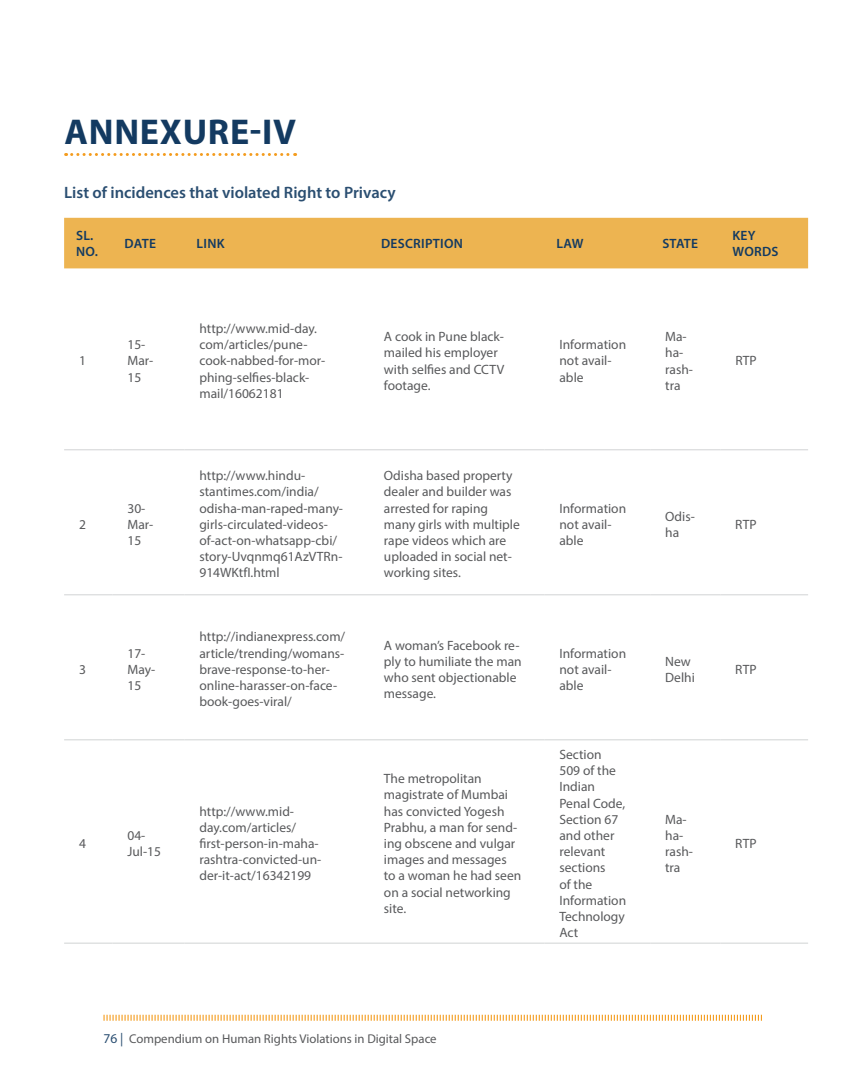
<style>
.page{position:relative;width:864px;height:1080px;background:#fff}
.page>*{position:absolute;margin:0;border:0;box-sizing:border-box;transform-origin:0 0}
.t1{font:700 36px "Myriad Pro";letter-spacing:.02em;color:#133a61}
.t2{font:600 16.5px "Myriad Pro";color:#2a4e71}
.t3{font:13.5px/16.2px "Myriad Pro";color:#58595b}
.t4{font:600 13.5px/16.5px "Myriad Pro";letter-spacing:.02em;color:#133a61}
.t5{font:12.75px "Myriad Pro";color:#58595b}
.s1{font-size:13.5px;color:#2a4e71}
</style>
<div class="page">
<svg style="left:103px;top:1014px;width:659px;height:7px"></svg>
<svg style="left:66px;top:153px;width:230px;height:3px"></svg>
<div style="left:64px;top:218px;width:744px;height:50px;background:#edb451"></div>
<hr style="left:64px;top:449px;width:48px;height:1px;background:#d1d3d4">
<hr style="left:112px;top:449px;width:72px;height:1px;background:#d1d3d4">
<hr style="left:184px;top:449px;width:185px;height:1px;background:#d1d3d4">
<hr style="left:369px;top:449px;width:175px;height:1px;background:#d1d3d4">
<hr style="left:544px;top:449px;width:106px;height:1px;background:#d1d3d4">
<hr style="left:650px;top:449px;width:70px;height:1px;background:#d1d3d4">
<hr style="left:720px;top:449px;width:88px;height:1px;background:#d1d3d4">
<hr style="left:64px;top:594px;width:48px;height:1px;background:#d1d3d4">
<hr style="left:112px;top:594px;width:72px;height:1px;background:#d1d3d4">
<hr style="left:184px;top:594px;width:185px;height:1px;background:#d1d3d4">
<hr style="left:369px;top:594px;width:175px;height:1px;background:#d1d3d4">
<hr style="left:544px;top:594px;width:106px;height:1px;background:#d1d3d4">
<hr style="left:650px;top:594px;width:70px;height:1px;background:#d1d3d4">
<hr style="left:720px;top:594px;width:88px;height:1px;background:#d1d3d4">
<hr style="left:64px;top:739px;width:48px;height:1px;background:#d1d3d4">
<hr style="left:112px;top:739px;width:72px;height:1px;background:#d1d3d4">
<hr style="left:184px;top:739px;width:185px;height:1px;background:#d1d3d4">
<hr style="left:369px;top:739px;width:175px;height:1px;background:#d1d3d4">
<hr style="left:544px;top:739px;width:106px;height:1px;background:#d1d3d4">
<hr style="left:650px;top:739px;width:70px;height:1px;background:#d1d3d4">
<hr style="left:720px;top:739px;width:88px;height:1px;background:#d1d3d4">
<hr style="left:64px;top:943px;width:48px;height:1px;background:#d1d3d4">
<hr style="left:112px;top:943px;width:72px;height:1px;background:#d1d3d4">
<hr style="left:184px;top:943px;width:185px;height:1px;background:#d1d3d4">
<hr style="left:369px;top:943px;width:175px;height:1px;background:#d1d3d4">
<hr style="left:544px;top:943px;width:106px;height:1px;background:#d1d3d4">
<hr style="left:650px;top:943px;width:70px;height:1px;background:#d1d3d4">
<hr style="left:720px;top:943px;width:88px;height:1px;background:#d1d3d4">
<h1 class="t1" style="left:64px;top:108px;width:215px">ANNEXURE-IV</h1>
<p class="t2" style="left:64px;top:182px;width:333px">List of incidences that violated Right to Privacy</p>
<p class="t4" style="left:76px;top:227px;width:23px">Sl.<br>No.</p>
<p class="t4" style="left:125px;top:235px;width:33px">Date</p>
<p class="t4" style="left:197px;top:235px;width:30px">Link</p>
<p class="t4" style="left:381px;top:235px;width:81px">Description</p>
<p class="t4" style="left:557px;top:235px;width:28px">Law</p>
<p class="t4" style="left:662px;top:235px;width:37px">State</p>
<p class="t4" style="left:732px;top:227px;width:31px">Key<br>Words</p>
<p class="t3" style="left:79px;top:353px;width:8px">1</p>
<p class="t3" style="left:127px;top:336px;width:27px">15-<br>Mar-<br>15</p>
<p class="t3" style="left:79px;top:516px;width:8px">2</p>
<p class="t3" style="left:79px;top:661px;width:8px">3</p>
<p class="t3" style="left:127px;top:500px;width:27px">30-<br>Mar-<br>15</p>
<p class="t3" style="left:127px;top:645px;width:29px">17-<br>May-<br>15</p>
<p class="t3" style="left:79px;top:835px;width:8px">4</p>
<p class="t3" style="left:127px;top:827px;width:35px">04-<br>Jul-15</p>
<p class="t3" style="left:199px;top:320px;width:127px">http://www.mid-day. com/articles/pune&shy;cook-nabbed-for-mor&shy;phing-selfies-black&shy;mail/16062181</p>
<p class="t3" style="left:384px;top:328px;width:122px">A cook in Pune black&shy;mailed his employer with selfies and CCTV footage.</p>
<p class="t3" style="left:559px;top:336px;width:68px">I nformation not avail&shy;able</p>
<p class="t3" style="left:665px;top:328px;width:29px">Ma&shy;ha&shy;rash&shy;tra</p>
<p class="t3" style="left:735px;top:353px;width:16px">RTP</p>
<p class="t3" style="left:199px;top:467px;width:145px">http://www.hindu&shy;stantimes.com/india/ odisha-man-raped-many&shy;girls-circulated-videos&shy;of-act-on-whatsapp-cbi/ story-Uvqnmq61AzVTRn-<br>914WKtfI.html</p>
<p class="t3" style="left:384px;top:467px;width:137px">Odisha based property dealer and builder was arrested for raping many girls with multiple rape videos which are uploaded in social net&shy;working sites.</p>
<p class="t3" style="left:559px;top:500px;width:68px">I nformation not avail&shy;able</p>
<p class="t3" style="left:665px;top:508px;width:31px">Odis&shy;ha</p>
<p class="t3" style="left:735px;top:516px;width:16px">RTP</p>
<p class="t3" style="left:199px;top:629px;width:147px">http://indianexpress.com/ article/trending/womans&shy;brave-response-to-her&shy;online-harasser-on-face&shy;book-goes-viral/</p>
<p class="t3" style="left:384px;top:637px;width:139px">A woman’s Facebook re&shy;ply to humiliate the man who sent objectionable message.</p>
<p class="t3" style="left:559px;top:645px;width:68px">I nformation not avail&shy;able</p>
<p class="t3" style="left:665px;top:653px;width:31px">New<br>Delhi</p>
<p class="t3" style="left:735px;top:661px;width:16px">RTP</p>
<p class="t3" style="left:199px;top:803px;width:123px">http://www.mid&shy;day.com/articles/ first-person-in-maha&shy;rashtra-convicted-un&shy;der-it-act/16342199</p>
<p class="t3" style="left:384px;top:770px;width:139px">The metropolitan magistrate of Mumbai has convicted Yogesh<br>Prabhu, a man for send&shy;ing obscene and vulgar images and messages to a woman he had seen on a social networking site.</p>
<p class="t3" style="left:559px;top:746px;width:68px">Section<br>509 of the<br>Indian<br>Penal Code,<br>Section 67 and other relevant sections<br>of the<br>I nformation<br>Technology<br>Act</p>
<p class="t3" style="left:665px;top:811px;width:29px">Ma&shy;ha&shy;rash&shy;tra</p>
<p class="t3" style="left:735px;top:835px;width:16px">RTP</p>
<p class="t5" style="left:104px;top:1031px;width:335px"><span class="s1">76 |</span> Compendium on Human Rights Violations in Digital Space</p>
</div>
